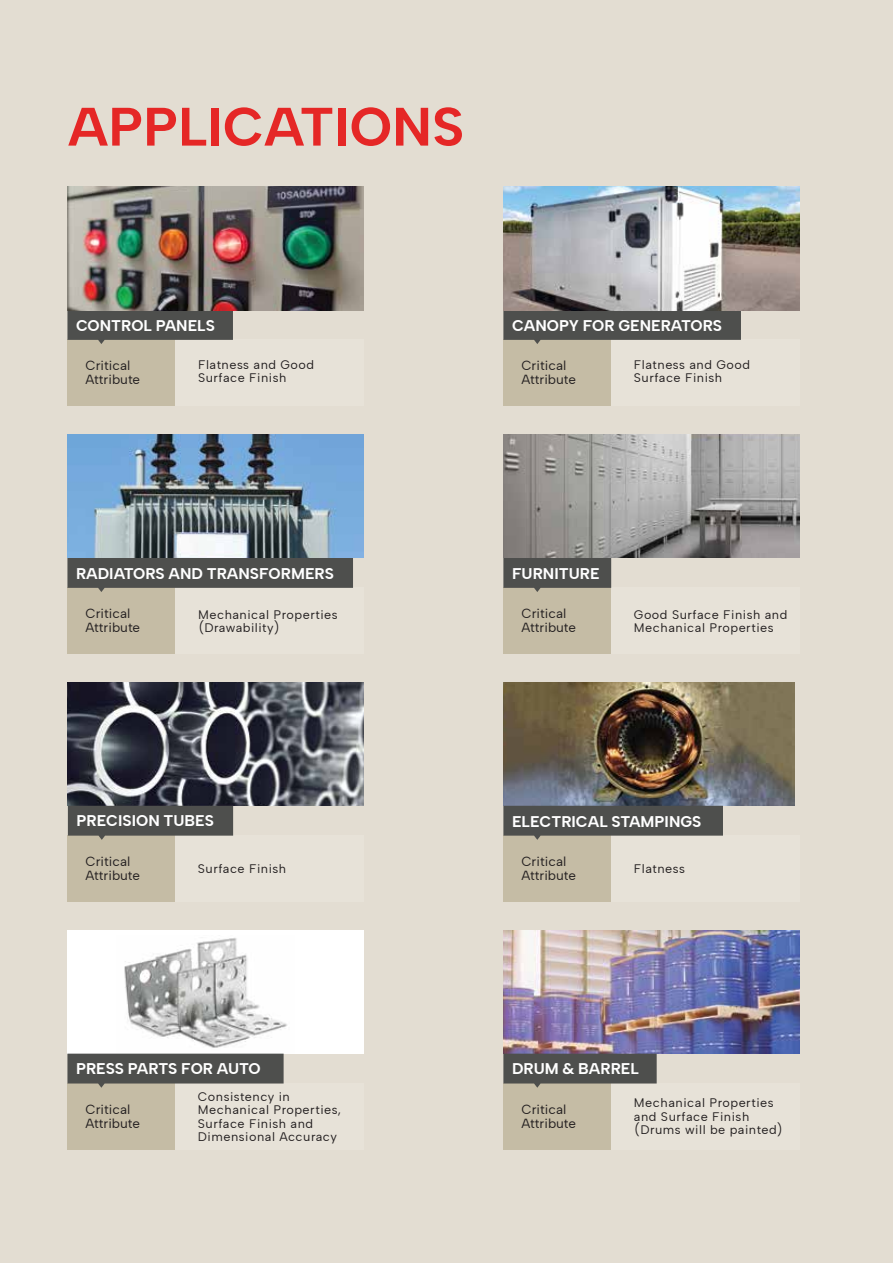
<style>
.page{position:relative;width:893px;height:1263px;background:#e3ddd2}
.page>*{position:absolute;margin:0;border:0;box-sizing:border-box;transform-origin:0 0}
.t1{font:700 54px "Albert Sans";color:#e52726}
.t2{font:700 15.45px "Albert Sans";color:#fff}
.t3{font:13.2px/13.5px "Albert Sans";color:#231f20}
.t4{font:12.45px/13.5px "Albert Sans";letter-spacing:.04em;color:#231f20}
</style>
<div class="page">
<div style="left:68px;top:340px;width:296px;height:66px;background:#c5bca5"></div>
<div style="left:175px;top:340px;width:189px;height:66px;background:#e7e2d8"></div>
<svg style="left:67px;top:310px;width:166px;height:34px;background:#5f5e5a"></svg>
<img style="left:67px;top:187px;width:297px;height:123px">
<div style="left:503px;top:340px;width:297px;height:66px;background:#c5bca5"></div>
<div style="left:611px;top:340px;width:189px;height:66px;background:#e7e2d8"></div>
<svg style="left:503px;top:310px;width:238px;height:34px;background:#60605c"></svg>
<img style="left:503px;top:187px;width:297px;height:123px">
<div style="left:68px;top:588px;width:296px;height:66px;background:#c5bca5"></div>
<div style="left:175px;top:588px;width:189px;height:66px;background:#e7e2d8"></div>
<svg style="left:67px;top:558px;width:286px;height:34px;background:#5f5f5b"></svg>
<img style="left:67px;top:434px;width:297px;height:124px">
<div style="left:503px;top:588px;width:297px;height:66px;background:#c5bca5"></div>
<div style="left:611px;top:588px;width:189px;height:66px;background:#e7e2d8"></div>
<svg style="left:503px;top:558px;width:108px;height:34px;background:#5c5c57"></svg>
<img style="left:503px;top:434px;width:297px;height:124px">
<img style="left:503px;top:930px;width:297px;height:124px">
<div style="left:503px;top:1083px;width:297px;height:66px;background:#c5bca5"></div>
<div style="left:611px;top:1083px;width:189px;height:66px;background:#e7e2d8"></div>
<svg style="left:503px;top:1054px;width:154px;height:34px;background:#5f5f5a"></svg>
<img style="left:503px;top:682px;width:292px;height:124px">
<div style="left:503px;top:835px;width:297px;height:67px;background:#c5bca5"></div>
<div style="left:611px;top:835px;width:189px;height:67px;background:#e7e2d8"></div>
<svg style="left:503px;top:806px;width:220px;height:34px;background:#5f5f5b"></svg>
<div style="left:67px;top:835px;width:297px;height:67px;background:#c5bca5"></div>
<div style="left:175px;top:835px;width:189px;height:67px;background:#e7e2d8"></div>
<img style="left:67px;top:682px;width:297px;height:124px">
<svg style="left:68px;top:806px;width:165px;height:34px;background:#5e5e5a"></svg>
<div style="left:67px;top:930px;width:297px;height:124px;background:#fff"></div>
<img style="left:117px;top:938px;width:170px;height:116px">
<div style="left:67px;top:1083px;width:297px;height:66px;background:#c5bca5"></div>
<div style="left:175px;top:1083px;width:189px;height:66px;background:#e7e2d8"></div>
<svg style="left:67px;top:1054px;width:217px;height:34px;background:#60605c"></svg>
<h1 class="t1" style="left:68px;top:93px;width:398px">APPLICATIONS</h1>
<p class="t2" style="left:76px;top:316px;width:140px">CONTROL PANELS</p>
<p class="t3" style="left:86px;top:359px;width:56px">Critical<br>Attribute</p>
<p class="t4" style="left:198px;top:357px;width:118px">Flatness and Good<br>Surface Finish</p>
<p class="t2" style="left:512px;top:316px;width:212px">CANOPY FOR GENERATORS</p>
<p class="t3" style="left:521px;top:359px;width:56px">Critical<br>Attribute</p>
<p class="t4" style="left:634px;top:357px;width:118px">Flatness and Good<br>Surface Finish</p>
<p class="t2" style="left:76px;top:564px;width:259px">RADIATORS AND TRANSFORMERS</p>
<p class="t2" style="left:512px;top:564px;width:89px">FURNITURE</p>
<p class="t3" style="left:86px;top:607px;width:56px">Critical<br>Attribute</p>
<p class="t4" style="left:198px;top:607px;width:141px">Mechanical Properties (Drawability)</p>
<p class="t3" style="left:521px;top:607px;width:56px">Critical<br>Attribute</p>
<p class="t4" style="left:634px;top:607px;width:155px">Good Surface Finish and<br>Mechanical Properties</p>
<p class="t2" style="left:77px;top:811px;width:139px">PRECISION TUBES</p>
<p class="t2" style="left:512px;top:812px;width:191px">ELECTRICAL STAMPINGS</p>
<p class="t3" style="left:85px;top:855px;width:56px">Critical<br>Attribute</p>
<p class="t4" style="left:198px;top:862px;width:90px">Surface Finish</p>
<p class="t3" style="left:521px;top:855px;width:56px">Critical<br>Attribute</p>
<p class="t4" style="left:634px;top:862px;width:53px">Flatness</p>
<p class="t2" style="left:76px;top:1059px;width:186px">PRESS PARTS FOR AUTO</p>
<p class="t2" style="left:512px;top:1059px;width:128px">DRUM &amp; BARREL</p>
<p class="t3" style="left:85px;top:1102px;width:56px">Critical<br>Attribute</p>
<p class="t4" style="left:198px;top:1089px;width:144px">Consistency in<br>Mechanical Properties,<br>Surface Finish and<br>Dimensional Accuracy</p>
<p class="t3" style="left:521px;top:1102px;width:56px">Critical<br>Attribute</p>
<p class="t4" style="left:634px;top:1096px;width:151px">Mechanical Properties and Surface Finish (Drums will be painted)</p>
</div>
